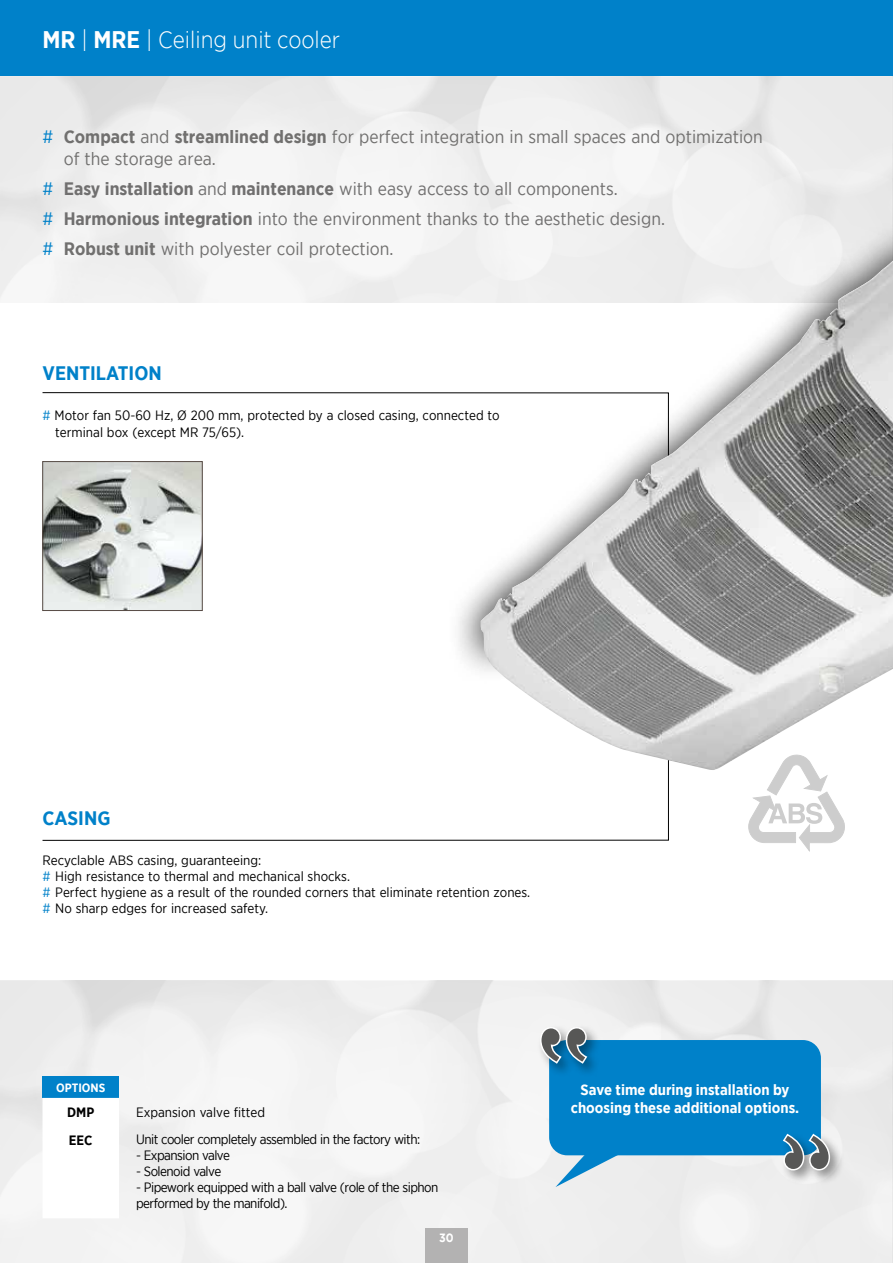
<style>
.page{position:relative;width:893px;height:1263px;background:#fff}
.page>*{position:absolute;margin:0;border:0;box-sizing:border-box;transform-origin:0 0}
.t1{font:300 24px "Gotham Narrow";color:#fff}
.t2{font:700 19.5px "Gotham Narrow";color:#0081c9}
.t3{font:18px/30.2px "Gotham Narrow";color:#706f6f}
.t4{font:18px/21.6px "Gotham Narrow";color:#71706f}
.t5{font:700 15px/18px "Gotham Narrow";color:#fff;text-align:center}
.t6{font:13.5px/16.2px "Gotham Narrow";color:#000}
.t7{font:13.5px/16.2px "Gotham Narrow";letter-spacing:-.04em;color:#000}
.t8{font:700 13.5px "Gotham Narrow";color:#000}
.t9{font:700 12px "Gotham Narrow";color:#fff}
.t10{font:700 12px "Gotham";color:#fff;scale:.9 1}
.s1{font-weight:700}
.s2{color:#0081c9}
.s3{font-weight:700;color:#71706f}
.s4{color:#71706f}
</style>
<div class="page">
<div style="left:0;top:0;width:893px;height:77px;background:#0081c9"></div>
<div style="left:0;top:981px;width:893px;height:282px;background:#f0f0f0"></div>
<div style="left:0;top:77px;width:893px;height:225px;background:#f1f1f1"></div>
<div style="left:43px;top:1077px;width:76px;height:21px;background:#0081c9"></div>
<div style="left:43px;top:1098px;width:76px;height:120px;background:#fff"></div>
<img style="left:45px;top:536px;width:155px;height:73px">
<div style="left:43px;top:461px;width:159px;height:150px;border:1px solid #574b45"></div>
<svg style="left:42px;top:770px;width:627px;height:71px"></svg>
<svg style="left:42px;top:392px;width:405px;height:144px"></svg>
<svg style="left:748px;top:770px;width:97px;height:82px"></svg>
<div style="left:447px;top:221px;width:446px;height:463px;background:#f3f3f3"></div>
<img style="left:481px;top:261px;width:412px;height:509px">
<svg style="left:555px;top:1155px;width:63px;height:32px"></svg>
<div style="left:549px;top:1040px;width:272px;height:115px;background:#0081c9;border-radius:18px"></div>
<div style="left:781px;top:1131px;width:64px;height:54px;background:#000;opacity:.4"></div>
<svg style="left:782px;top:1132px;width:49px;height:39px"></svg>
<div style="left:537px;top:1024px;width:64px;height:54px;background:#000;opacity:.4"></div>
<svg style="left:539px;top:1026px;width:49px;height:39px"></svg>
<div style="left:425px;top:1229px;width:43px;height:34px;background:#b3b2b2"></div>
<h1 class="t1" style="left:43px;top:25px;width:299px"><span class="s1">MR</span> | <span class="s1">MRE</span> | Ceiling unit cooler</h1>
<h3 class="t4" style="left:64px;top:126px;width:701px;text-indent:-21px"><span class="s2">#</span> <span class="s1">Compact</span> and <span class="s1">streamlined design</span> for perfect integration in small spaces and optimization of the storage area.</h3>
<h3 class="t3" style="left:43px;top:173px;width:624px"><span class="s2">#</span> <span class="s1">Easy installation</span> and <span class="s1">maintenance</span> with easy access to all components.<br><span class="s2">#</span> <span class="s1">Harmonious integration</span> into the environment thanks to the aesthetic design. <span class="s2">#</span> <span class="s3">Robust unit</span> <span class="s4">with polyester coil protection.</span></h3>
<h2 class="t2" style="left:43px;top:361px;width:121px">VENTILATION</h2>
<p class="t6" style="left:55px;top:407px;width:446px;text-indent:-13px"><span class="s2">#</span> Motor fan 50-60 Hz, Ø 200 mm, protected by a closed casing, connected to terminal box (except MR 75/65).</p>
<h2 class="t2" style="left:43px;top:805px;width:69px">CASING</h2>
<p class="t6" style="left:43px;top:852px;width:489px">Recyclable ABS casing, guaranteeing:<br><span class="s2">#</span> High resistance to thermal and mechanical shocks.<br><span class="s2">#</span> Perfect hygiene as a result of the rounded corners that eliminate retention zones. <span class="s2">#</span> No sharp edges for increased safety.</p>
<p class="t9" style="left:56px;top:1080px;width:51px">OPTIONS</p>
<p class="t8" style="left:67px;top:1104px;width:29px">DMP</p>
<p class="t6" style="left:136px;top:1104px;width:131px">Expansion valve fitted</p>
<p class="t8" style="left:69px;top:1131px;width:25px">EEC</p>
<p class="t7" style="left:136px;top:1130px;width:286px">Unit cooler completely assembled in the factory with:</p>
<p class="t7" style="left:136px;top:1146px;width:96px">- Expansion valve</p>
<p class="t7" style="left:136px;top:1163px;width:87px">- Solenoid valve</p>
<p class="t7" style="left:136px;top:1179px;width:304px">- Pipework equipped with a ball valve (role of the siphon performed by the manifold).</p>
<p class="t10" style="left:439px;top:1231px;width:18px">30</p>
<p class="t5" style="left:571px;top:1080px;width:230px">Save time during installation by choosing these additional options.</p>
</div>
